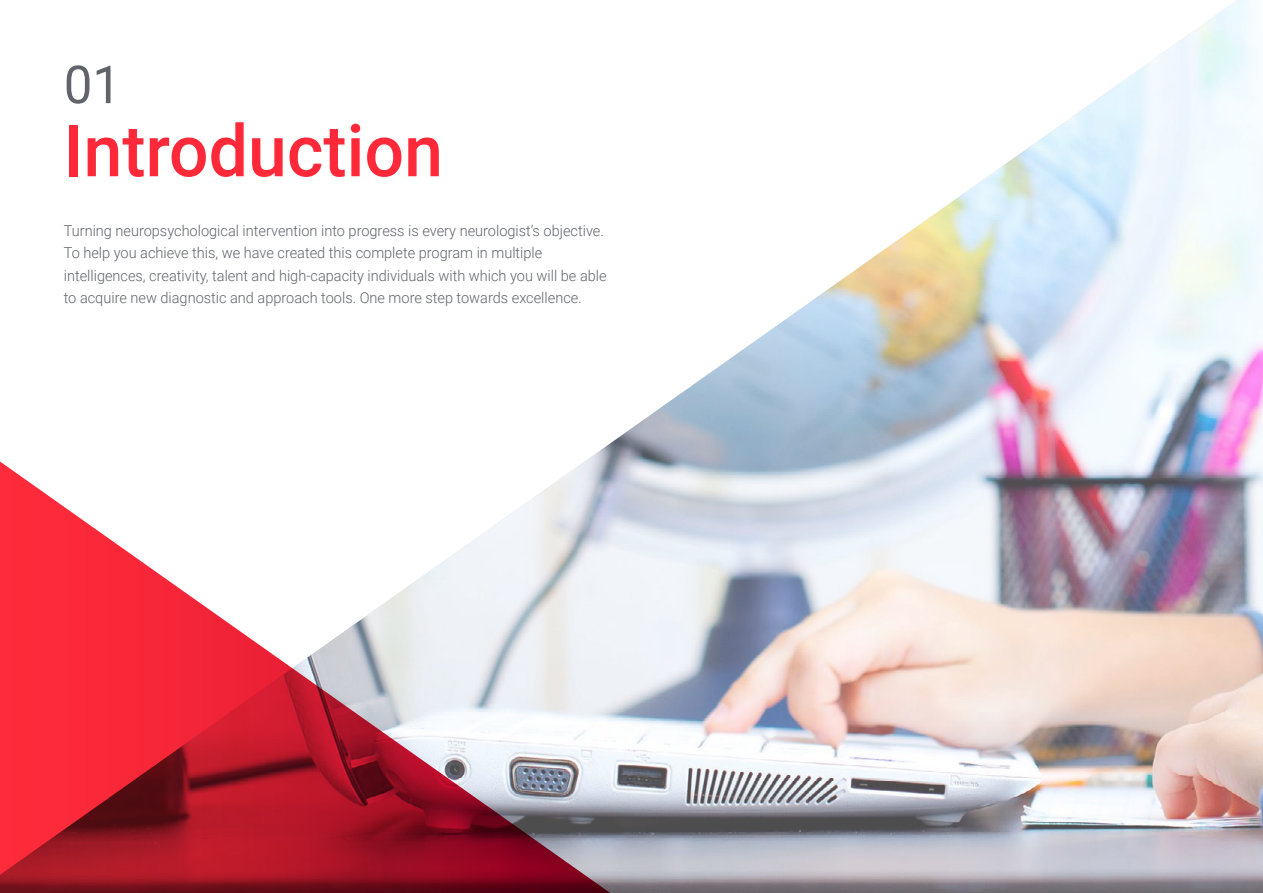
<style>
.page{position:relative;width:1263px;height:893px;background:#fff}
.page>*{position:absolute;margin:0;border:0;box-sizing:border-box;transform-origin:0 0}
.t1{font:500 72px "Roboto";color:#ff293a}
.t2{font:52.5px "Roboto";color:#61646a}
.t3{font:300 15px/22.5px "Roboto";color:#61646a}
</style>
<div class="page">
<img style="left:607px;top:0;width:656px;height:893px">
<svg style="left:0;top:446px;width:640px;height:447px"></svg>
<h2 class="t2" style="left:64px;top:48px;width:59px">01</h2>
<h1 class="t1" style="left:64px;top:100px;width:381px">Introduction</h1>
<p class="t3" style="left:64px;top:218px;width:544px">Turning neuropsychological intervention into progress is every neurologist’s objective.<br>To help you achieve this, we have created this complete program in multiple intelligences, creativity, talent and high-capacity individuals with which you will be able to acquire new diagnostic and approach tools. One more step towards excellence.</p>
</div>
